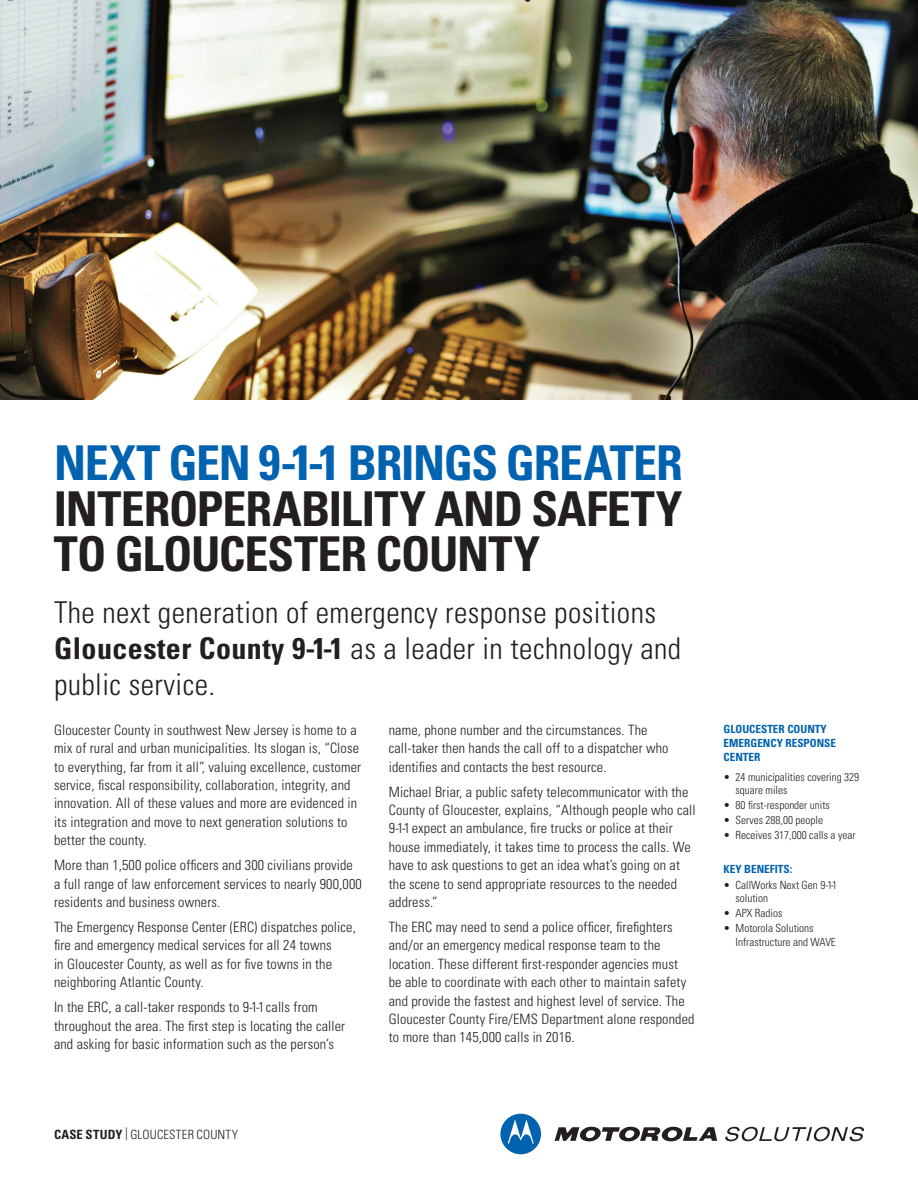
<style>
.page{position:relative;width:918px;height:1188px;background:#fff}
.page>*{position:absolute;margin:0;border:0;box-sizing:border-box;transform-origin:0 0}
.t1{font:700 condensed 48px/45.6px "Univers";letter-spacing:-.02em;color:#231f20;text-align:justify}
.t2{font:300 condensed 30px/36px "Univers";letter-spacing:.015em;color:#231f20}
.t3{font:300 condensed 14.25px/18.3px "Univers";letter-spacing:.01em;color:#231f20}
.t4{font:300 condensed 12.75px "Univers";letter-spacing:.01em;color:#231f20}
.t5{font:300 condensed 11.25px/13.5px "Univers";color:#231f20}
.t6{font:700 condensed 11.25px/14.1px "Univers";color:#0162b0}
.s1{color:#0162b0}
.s2{font-size:49.5px;color:#0162b0}
.s3{font-weight:700}
</style>
<div class="page">
<img style="left:0;top:0;width:918px;height:400px">
<svg style="left:555px;top:1127px;width:162px;height:15px"></svg>
<svg style="left:500px;top:1114px;width:41px;height:40px"></svg>
<svg style="left:725px;top:1127px;width:139px;height:14px"></svg>
<h1 class="t1" style="left:54px;top:440px;width:630px"><span class="s1">NEXT GEN</span> <span class="s2">9-1-1</span> <span class="s1">BRINGS GREATER </span>INTEROPERABILITY AND SAFETY TO GLOUCESTER COUNTY</h1>
<h2 class="t2" style="left:54px;top:595px;width:629px">The next generation of emergency response positions<br><span class="s3">Gloucester County 9-1-1</span> as a leader in technology and public service.</h2>
<p class="t3" style="left:54px;top:721px;width:309px">Gloucester County in southwest New Jersey is home to a mix of rural and urban municipalities. Its slogan is, “Close to everything, far from it all”, valuing excellence, customer service, fiscal responsibility, collaboration, integrity, and innovation. All of these values and more are evidenced in its integration and move to next generation solutions to better the county.</p>
<p class="t3" style="left:54px;top:856px;width:309px">More than 1,500 police officers and 300 civilians provide a full range of law enforcement services to nearly 900,000 residents and business owners.</p>
<p class="t3" style="left:54px;top:918px;width:303px">The Emergency Response Center (ERC) dispatches police, fire and emergency medical services for all 24 towns<br>in Gloucester County, as well as for five towns in the neighboring Atlantic County.</p>
<p class="t3" style="left:54px;top:998px;width:293px">In the ERC, a call-taker responds to 9-1-1 calls from throughout the area. The first step is locating the caller and asking for basic information such as the person’s</p>
<p class="t3" style="left:389px;top:721px;width:281px">name, phone number and the circumstances. The call-taker then hands the call off to a dispatcher who identifies and contacts the best resource.</p>
<p class="t3" style="left:389px;top:783px;width:308px">Michael Briar, a public safety telecommunicator with the County of Gloucester, explains, “Although people who call 9-1-1 expect an ambulance, fire trucks or police at their house immediately, it takes time to process the calls. We have to ask questions to get an idea what’s going on at the scene to send appropriate resources to the needed address.”</p>
<p class="t3" style="left:389px;top:918px;width:307px">The ERC may need to send a police officer, firefighters and/or an emergency medical response team to the location. These different first-responder agencies must<br>be able to coordinate with each other to maintain safety and provide the fastest and highest level of service. The Gloucester County Fire/EMS Department alone responded to more than 145,000 calls in 2016.</p>
<p class="t6" style="left:724px;top:721px;width:114px">GLOUCESTER COUNTY<br>EMERGENCY RESPONSE<br>CENTER</p>
<p class="t5" style="left:736px;top:770px;width:125px;text-indent:-12px">• 24 municipalities covering 329 square miles</p>
<p class="t5" style="left:724px;top:799px;width:108px">• 80 first-responder units</p>
<p class="t5" style="left:724px;top:813px;width:101px">• Serves 288,00 people</p>
<p class="t5" style="left:724px;top:828px;width:133px">• Receives 317,000 calls a year</p>
<p class="t6" style="left:724px;top:862px;width:70px">KEY BENEFITS:</p>
<p class="t5" style="left:736px;top:878px;width:103px;text-indent:-12px">• CallWorks Next Gen 9-1-1 solution</p>
<p class="t5" style="left:724px;top:906px;width:60px">• APX Radios</p>
<p class="t5" style="left:736px;top:921px;width:102px;text-indent:-12px">• Motorola Solutions<br>Infrastructure and WAVE</p>
<p class="t4" style="left:54px;top:1127px;width:186px"><span class="s3">CASE STUDY</span> | GLOUCESTER COUNTY</p>
</div>
